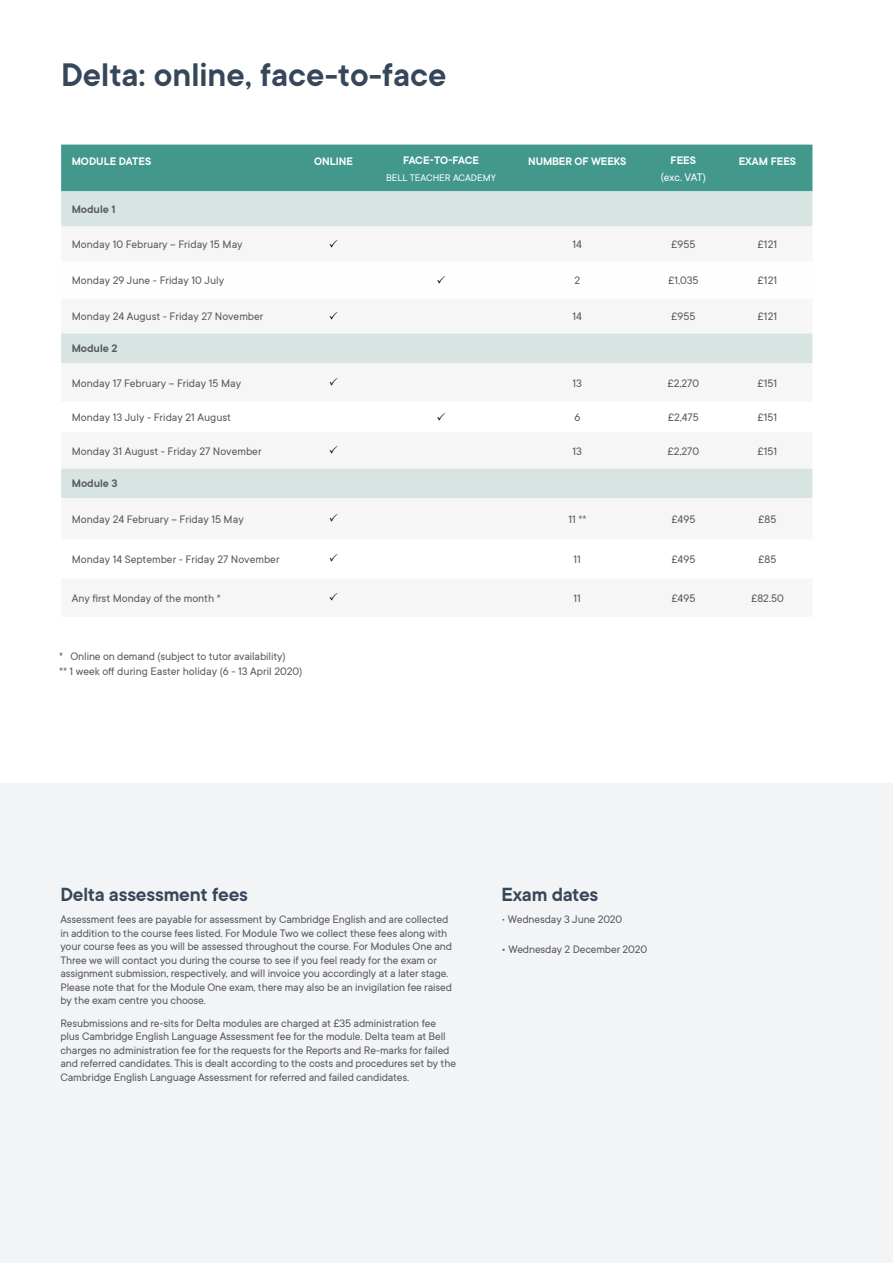
<style>
.page{position:relative;width:893px;height:1263px;background:#fff}
.page>*{position:absolute;margin:0;border:0;box-sizing:border-box;transform-origin:0 0}
.t1{font:600 36px "TT Commons";color:#36475a}
.t2{font:600 21px "TT Commons";letter-spacing:-.01em;color:#36475a}
.t3{font:12px/13.5px "TT Commons";letter-spacing:-.01em;color:#59595b}
.t4{font:600 12px "TT Commons";color:#fff}
.t5{font:600 12px "TT Commons";color:#59595b}
.t6{font:600 12px "TT Commons";letter-spacing:-.02em;color:#fff}
.t7{font:12px "TT Commons";letter-spacing:-.025em;color:#fff}
.t8{font:10.5px "TT Commons";color:#fff}
.s1{font-weight:300}
</style>
<div class="page">
<div style="left:0;top:783px;width:893px;height:480px;background:#f2f4f6"></div>
<div style="left:61px;top:145px;width:751px;height:46px;background:#41988b"></div>
<div style="left:61px;top:191px;width:751px;height:35px;background:#d7e4e1"></div>
<svg style="left:61px;top:226px;width:751px;height:272px;fill:#f6f6f7"></svg>
<svg style="left:330px;top:239px;width:8px;height:8px"></svg>
<svg style="left:61px;top:262px;width:751px;height:37px"></svg>
<svg style="left:330px;top:311px;width:8px;height:8px"></svg>
<svg style="left:330px;top:378px;width:8px;height:7px"></svg>
<svg style="left:61px;top:402px;width:751px;height:30px"></svg>
<svg style="left:330px;top:446px;width:8px;height:7px"></svg>
<h1 class="t1" style="left:61px;top:55px;width:387px">Delta: online, face-to-face</h1>
<p class="t4" style="left:72px;top:154px;width:81px">MODULE DATES</p>
<p class="t4" style="left:314px;top:154px;width:40px">ONLINE</p>
<p class="t6" style="left:403px;top:153px;width:77px">FACE-TO-FACE</p>
<p class="t8" style="left:386px;top:172px;width:111px">BELL TEACHER ACADEMY</p>
<p class="t4" style="left:528px;top:154px;width:100px">NUMBER OF WEEKS</p>
<p class="t4" style="left:671px;top:153px;width:27px">FEES</p>
<p class="t7" style="left:661px;top:171px;width:47px">(exc. VAT)</p>
<p class="t4" style="left:739px;top:154px;width:59px">EXAM FEES</p>
<p class="t5" style="left:72px;top:203px;width:45px">Module 1</p>
<p class="t3" style="left:72px;top:238px;width:172px">Monday 10 February – Friday 15 May</p>
<p class="t3" style="left:573px;top:238px;width:11px">14</p>
<p class="t3" style="left:671px;top:238px;width:26px">£955</p>
<p class="t3" style="left:758px;top:238px;width:21px">£121</p>
<p class="t3" style="left:72px;top:274px;width:154px">Monday 29 June - Friday 10 July</p>
<p class="t3" style="left:574px;top:274px;width:7px">2</p>
<p class="t3" style="left:668px;top:274px;width:32px">£1,035</p>
<p class="t3" style="left:758px;top:274px;width:21px">£121</p>
<p class="t3" style="left:72px;top:310px;width:193px">Monday 24 August - Friday 27 November</p>
<p class="t3" style="left:573px;top:310px;width:11px">14</p>
<p class="t3" style="left:671px;top:310px;width:26px">£955</p>
<p class="t3" style="left:758px;top:310px;width:21px">£121</p>
<p class="t5" style="left:72px;top:342px;width:47px">Module 2</p>
<p class="t3" style="left:72px;top:376px;width:171px">Monday 17 February – Friday 15 May</p>
<p class="t3" style="left:573px;top:376px;width:11px">13</p>
<p class="t3" style="left:667px;top:376px;width:33px">£2,270</p>
<p class="t3" style="left:757px;top:376px;width:21px">£151</p>
<p class="t3" style="left:72px;top:411px;width:161px">Monday 13 July - Friday 21 August</p>
<p class="t3" style="left:574px;top:411px;width:7px">6</p>
<p class="t3" style="left:668px;top:411px;width:33px">£2,475</p>
<p class="t3" style="left:757px;top:411px;width:21px">£151</p>
<p class="t3" style="left:72px;top:444px;width:191px">Monday 31 August - Friday 27 November</p>
<p class="t3" style="left:573px;top:444px;width:11px">13</p>
<p class="t3" style="left:667px;top:444px;width:33px">£2,270</p>
<p class="t3" style="left:757px;top:444px;width:21px">£151</p>
<p class="t5" style="left:72px;top:477px;width:47px">Module 3</p>
<p class="t3" style="left:72px;top:512px;width:173px">Monday 24 February – Friday 15 May</p>
<p class="t3" style="left:568px;top:512px;width:19px">11 **</p>
<p class="t3" style="left:671px;top:512px;width:25px">£495</p>
<p class="t3" style="left:758px;top:512px;width:20px">£85</p>
<p class="t3" style="left:72px;top:553px;width:209px">Monday 14 September - Friday 27 November</p>
<p class="t3" style="left:574px;top:553px;width:9px">11</p>
<p class="t3" style="left:671px;top:553px;width:25px">£495</p>
<p class="t3" style="left:758px;top:553px;width:20px">£85</p>
<p class="t3" style="left:72px;top:591px;width:151px">Any first Monday of the month *</p>
<p class="t3" style="left:574px;top:591px;width:9px">11</p>
<p class="t3" style="left:671px;top:591px;width:25px">£495</p>
<p class="t3" style="left:751px;top:591px;width:34px">£82.50</p>
<p class="t3" style="left:59px;top:649px;width:245px;line-height:15px">* Online on demand (subject to tutor availability)<br>** 1 week off during Easter holiday (6 - 13 April 2020)</p>
<h2 class="t2" style="left:60px;top:883px;width:189px">Delta assessment fees</h2>
<p class="t3" style="left:60px;top:913px;width:393px">Assessment fees are payable for assessment by Cambridge English and are collected in addition to the course fees listed. For Module Two we collect these fees along with your course fees as you will be assessed throughout the course. For Modules One and Three we will contact you during the course to see if you feel ready for the exam or assignment submission, respectively, and will invoice you accordingly at a later stage.<br>Please note that for the Module One exam, there may also be an invigilation fee raised by the exam centre you choose.</p>
<p class="t3" style="left:60px;top:1016px;width:397px">Resubmissions and re-sits for Delta modules are charged at £35 administration fee plus Cambridge English Language Assessment fee for the module. Delta team at Bell charges no administration fee for the requests for the Reports and Re-marks for failed and referred candidates. This is dealt according to the costs and procedures set by the Cambridge English Language Assessment for referred and failed candidates.</p>
<h2 class="t2" style="left:501px;top:883px;width:99px">Exam dates</h2>
<p class="t3" style="left:501px;top:913px;width:122px"><span class="s1">•</span> Wednesday 3 June 2020</p>
<p class="t3" style="left:501px;top:943px;width:147px">• Wednesday 2 December 2020</p>
</div>
